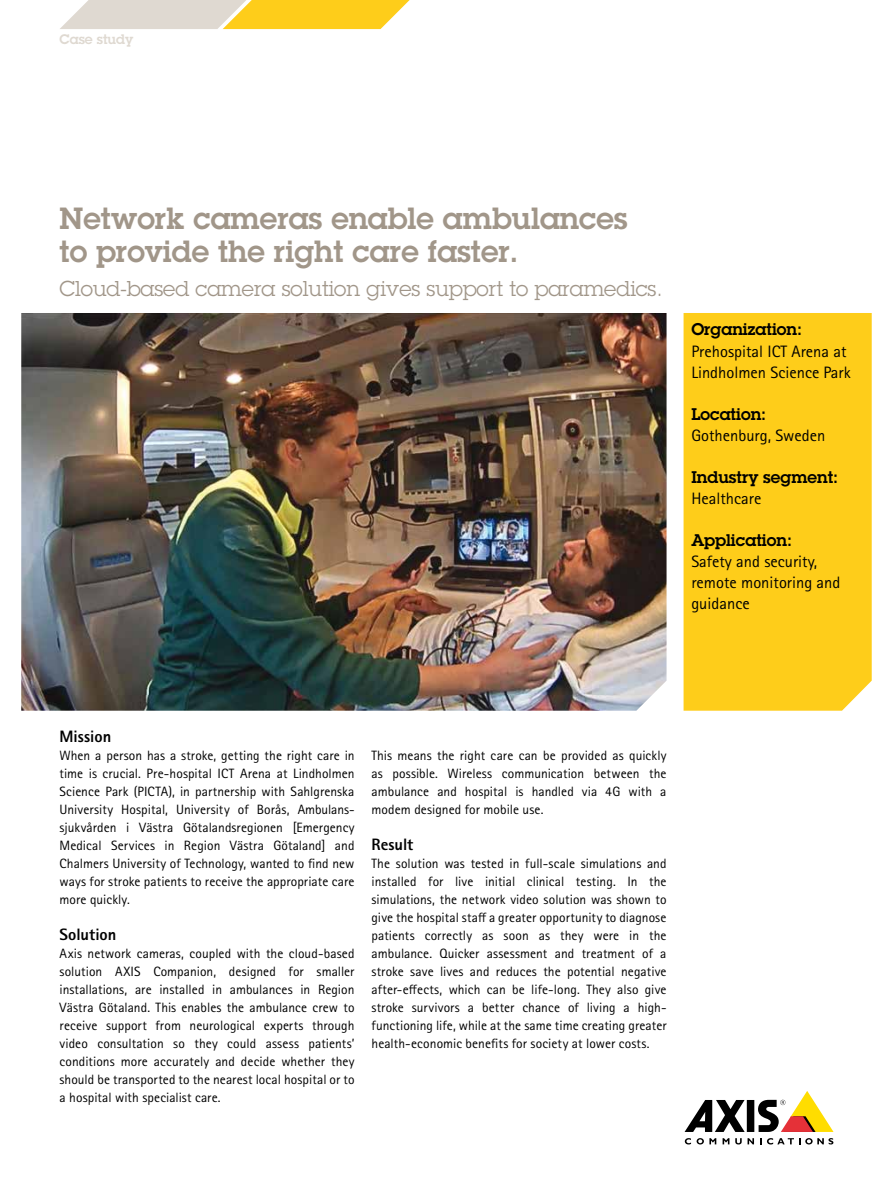
<style>
.page{position:relative;width:893px;height:1191px;background:#fff}
.page>*{position:absolute;margin:0;border:0;box-sizing:border-box;transform-origin:0 0}
.t1{font:600 30px/33px "Lubalin Graph ECG";color:#a19689}
.t2{font:21px "Lubalin Graph ECG";color:#a19689}
.t3{font:16.5px/21px "Rotis Sans Serif Pro";color:#000}
.t4{font:600 16.5px "Lubalin Graph ECG";color:#000}
.t5{font:800 16.5px "Rotis Sans Serif Pro";color:#000}
.t6{font:13.5px/18px "Rotis Sans Serif Pro";letter-spacing:.005em;color:#000;text-align:justify}
.t7{font:600 13.5px "Lubalin Graph ECG";color:#dfd9d1}
</style>
<div class="page">
<div style="left:747px;top:1100px;width:7px;height:32px;background:#000"></div>
<svg style="left:685px;top:1100px;width:60px;height:32px"></svg>
<svg style="left:758px;top:1091px;width:75px;height:41px"></svg>
<svg style="left:685px;top:1138px;width:6px;height:6px"></svg>
<svg style="left:697px;top:1138px;width:19px;height:6px"></svg>
<svg style="left:723px;top:1138px;width:6px;height:6px"></svg>
<svg style="left:735px;top:1138px;width:19px;height:6px"></svg>
<svg style="left:760px;top:1138px;width:73px;height:6px"></svg>
<div style="left:684px;top:313px;width:188px;height:397px;background:#fecd1a"></div>
<img style="left:21px;top:313px;width:645px;height:397px">
<svg style="left:60px;top:0;width:350px;height:29px;background:#f0d782"></svg>
<p class="t7" style="left:60px;top:30px;width:75px">Case study</p>
<h1 class="t1" style="left:60px;top:203px;width:570px">Network cameras enable ambulances to provide the right care faster.</h1>
<h2 class="t2" style="left:60px;top:276px;width:605px">Cloud-based camera solution gives support to paramedics.</h2>
<p class="t4" style="left:691px;top:319px;width:112px">Organization:</p>
<p class="t3" style="left:691px;top:340px;width:161px">Prehospital ICT Arena at<br>Lindholmen Science Park</p>
<p class="t4" style="left:691px;top:403px;width:76px">Location:</p>
<p class="t3" style="left:691px;top:424px;width:136px">Gothenburg, Sweden</p>
<p class="t4" style="left:691px;top:466px;width:148px">Industry segment:</p>
<p class="t3" style="left:691px;top:487px;width:71px">Healthcare</p>
<p class="t4" style="left:691px;top:529px;width:102px">Application:</p>
<p class="t3" style="left:691px;top:550px;width:151px">Safety and security, remote monitoring and guidance</p>
<p class="t5" style="left:60px;top:725px;width:53px">Mission</p>
<p class="t6" style="left:60px;top:746px;width:297px">When a person has a stroke, getting the right care in time is crucial. Pre-hospital ICT Arena at Lindholmen Science Park (PICTA), in partnership with Sahlgrenska University Hospital, University of Borås, Ambulans&shy;sjukvården i Västra Götalandsregionen [Emergency Medical Services in Region Västra Götaland] and Chalmers University of Technology, wanted to find new ways for stroke patients to receive the appropriate care more quickly.</p>
<p class="t5" style="left:60px;top:923px;width:58px">Solution</p>
<p class="t6" style="left:60px;top:944px;width:297px">Axis network cameras, coupled with the cloud-based solution AXIS Companion, designed for smaller installations, are installed in ambulances in Region Västra Götaland. This enables the ambulance crew to receive support from neurological experts through video consultation so they could assess patients’ conditions more accurately and decide whether they should be transported to the nearest local hospital or to a hospital with specialist care.</p>
<p class="t6" style="left:372px;top:746px;width:296px">This means the right care can be provided as quickly as possible. Wireless communication between the ambulance and hospital is handled via 4G with a modem designed for mobile use.</p>
<p class="t5" style="left:372px;top:833px;width:43px">Result</p>
<p class="t6" style="left:372px;top:854px;width:297px">The solution was tested in full-scale simulations and installed for live initial clinical testing. In the simulations, the network video solution was shown to give the hospital staff a greater opportunity to diagnose patients correctly as soon as they were in the ambulance. Quicker assessment and treatment of a stroke save lives and reduces the potential negative after-effects, which can be life-long. They also give stroke survivors a better chance of living a high&shy;functioning life, while at the same time creating greater health-economic benefits for society at lower costs.</p>
</div>
